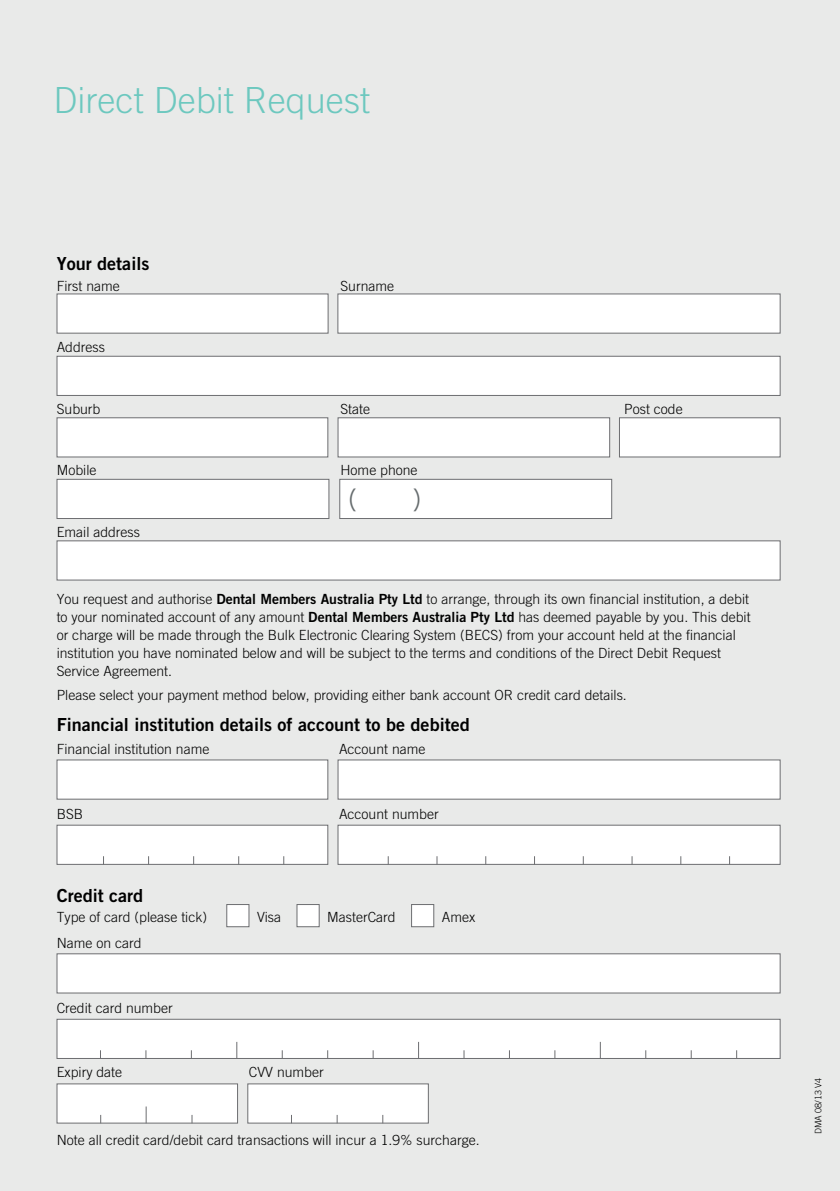
<style>
.page{position:relative;width:840px;height:1191px;background:#fff}
.page>*{position:absolute;margin:0;border:0;box-sizing:border-box;transform-origin:0 0}
.t1{font:300 36px "Trade Gothic";color:#6dc8bf}
.t2{font:300 28px "Trade Gothic";color:#666c6e}
.t3{font:18px "Trade Gothic Bold Two";color:#000}
.t4{font:300 14px/18px "Trade Gothic";color:#000}
.t5{font:300 9px "Trade Gothic";color:#000}
.s1{font-family:"Trade Gothic Bold Two";font-weight:400}
</style>
<div class="page">
<div style="left:0;top:0;width:839px;height:1191px;background:#e9eae9"></div>
<div style="left:57px;top:294px;width:271px;height:39px;background:#fff"></div>
<div style="left:337px;top:294px;width:443px;height:39px;background:#fff"></div>
<div style="left:57px;top:356px;width:723px;height:40px;background:#fff;border:1px solid #6d6e71"></div>
<div style="left:57px;top:417px;width:271px;height:40px;background:#fff;border:1px solid #6d6e71"></div>
<div style="left:337px;top:417px;width:272px;height:40px;background:#fff;border:1px solid #6d6e71"></div>
<div style="left:619px;top:417px;width:161px;height:40px;background:#fff;border:1px solid #6d6e71"></div>
<div style="left:57px;top:479px;width:272px;height:40px;background:#fff;border:1px solid #6d6e71"></div>
<div style="left:339px;top:479px;width:272px;height:40px;background:#fff;border:1px solid #6d6e71"></div>
<div style="left:57px;top:540px;width:723px;height:40px;background:#fff;border:1px solid #6d6e71"></div>
<div style="left:57px;top:759px;width:271px;height:40px;background:#fff;border:1px solid #6d6e71"></div>
<div style="left:337px;top:759px;width:443px;height:40px;background:#fff;border:1px solid #6d6e71"></div>
<div style="left:57px;top:825px;width:271px;height:39px;background:#fff;border:1px solid #6d6e71"></div>
<div style="left:337px;top:825px;width:443px;height:39px;background:#fff;border:1px solid #6d6e71"></div>
<div style="left:226px;top:904px;width:23px;height:23px;background:#fff;border:1px solid #6d6e71"></div>
<div style="left:296px;top:904px;width:23px;height:23px;background:#fff;border:1px solid #6d6e71"></div>
<div style="left:411px;top:904px;width:23px;height:23px;background:#fff;border:1px solid #6d6e71"></div>
<div style="left:57px;top:953px;width:723px;height:40px;background:#fff;border:1px solid #6d6e71"></div>
<div style="left:57px;top:1019px;width:723px;height:39px;background:#fff;border:1px solid #6d6e71"></div>
<svg style="left:418px;top:1041px;width:1px;height:17px"></svg>
<svg style="left:236px;top:1041px;width:1px;height:17px"></svg>
<svg style="left:599px;top:1042px;width:1px;height:16px"></svg>
<div style="left:57px;top:1083px;width:181px;height:40px;background:#fff;border:1px solid #6d6e71"></div>
<svg style="left:146px;top:1106px;width:1px;height:17px"></svg>
<div style="left:247px;top:1083px;width:181px;height:40px;background:#fff;border:1px solid #6d6e71"></div>
<h1 class="t1" style="left:54px;top:79px;width:318px">Direct Debit Request</h1>
<p class="t3" style="left:57px;top:252px;width:94px">Your details</p>
<p class="t4" style="left:57px;top:276px;width:64px">First name</p>
<p class="t4" style="left:340px;top:276px;width:55px">Surname</p>
<p class="t4" style="left:57px;top:338px;width:50px">Address</p>
<p class="t4" style="left:57px;top:399px;width:45px">Suburb</p>
<p class="t4" style="left:340px;top:399px;width:31px">State</p>
<p class="t4" style="left:624px;top:399px;width:60px">Post code</p>
<p class="t4" style="left:57px;top:461px;width:41px">Mobile</p>
<p class="t4" style="left:340px;top:461px;width:79px">Home phone</p>
<h2 class="t2" style="left:348px;top:482px;width:11px">(</h2>
<h2 class="t2" style="left:412px;top:482px;width:11px">)</h2>
<p class="t4" style="left:57px;top:522px;width:85px">Email address</p>
<p class="t4" style="left:57px;top:590px;width:695px">You request and authorise <span class="s1">Dental Members Australia Pty Ltd</span> to arrange, through its own financial institution, a debit to your nominated account of any amount <span class="s1">Dental Members Australia Pty Ltd</span> has deemed payable by you. This debit or charge will be made through the Bulk Electronic Clearing System (BECS) from your account held at the financial institution you have nominated below and will be subject to the terms and conditions of the Direct Debit Request Service Agreement.</p>
<p class="t4" style="left:57px;top:685px;width:571px">Please select your payment method below, providing either bank account OR credit card details.</p>
<p class="t3" style="left:57px;top:713px;width:414px">Financial institution details of account to be debited</p>
<p class="t4" style="left:57px;top:739px;width:154px">Financial institution name</p>
<p class="t4" style="left:339px;top:739px;width:88px">Account name</p>
<p class="t4" style="left:57px;top:805px;width:28px">BSB</p>
<p class="t4" style="left:339px;top:805px;width:101px">Account number</p>
<p class="t3" style="left:57px;top:884px;width:88px">Credit card</p>
<p class="t4" style="left:57px;top:907px;width:152px">Type of card (please tick)</p>
<p class="t4" style="left:257px;top:907px;width:26px">Visa</p>
<p class="t4" style="left:327px;top:907px;width:70px">MasterCard</p>
<p class="t4" style="left:441px;top:907px;width:35px">Amex</p>
<p class="t4" style="left:57px;top:933px;width:86px">Name on card</p>
<p class="t4" style="left:57px;top:999px;width:117px">Credit card number</p>
<p class="t4" style="left:57px;top:1062px;width:67px">Expiry date</p>
<p class="t4" style="left:249px;top:1062px;width:76px">CVV number</p>
<p class="t4" style="left:57px;top:1131px;width:424px">Note all credit card/debit card transactions will incur a 1.9% surcharge.</p>
<p class="t5" style="left:812px;top:1134px;width:58px;rotate:-90deg">DMA 08/13 V4</p>
</div>
